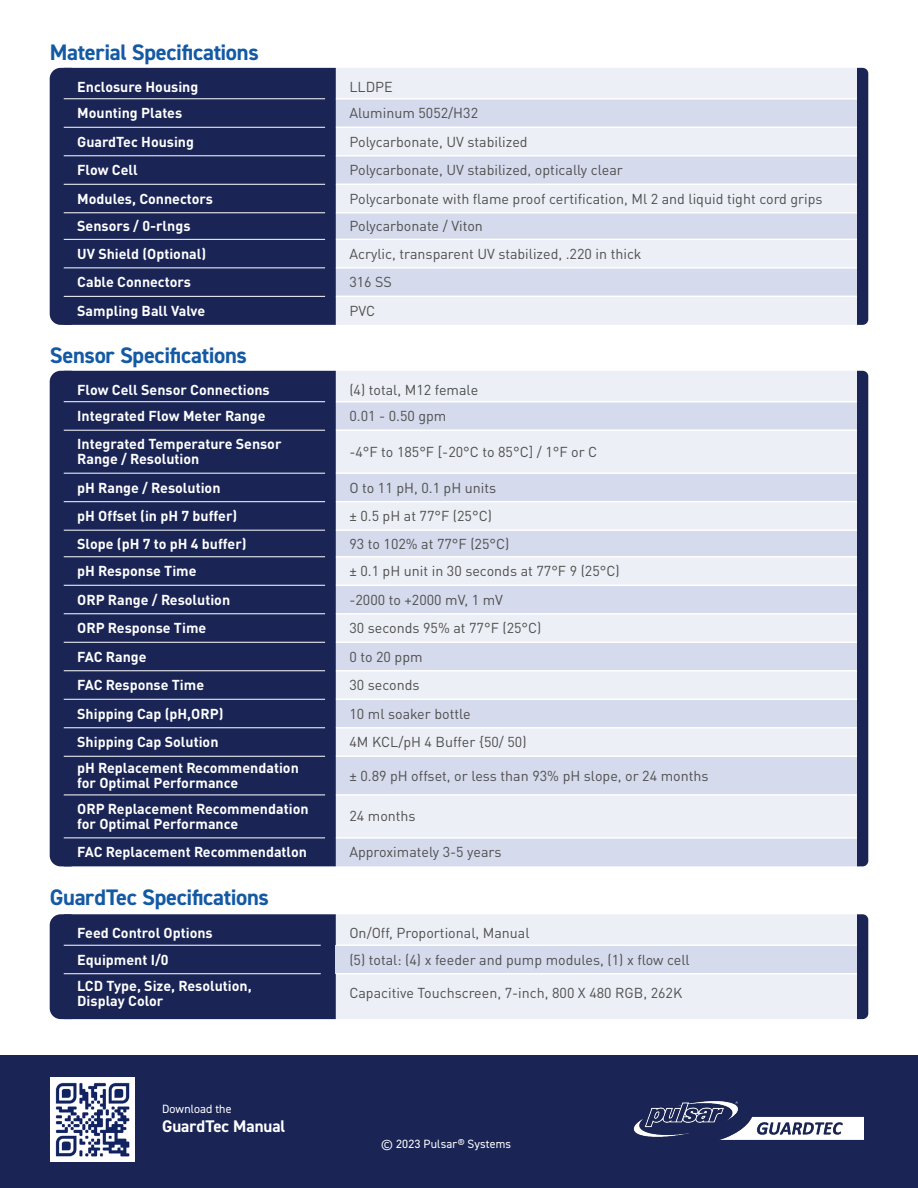
<style>
.page{position:relative;width:918px;height:1188px;background:#fff}
.page>*{position:absolute;margin:0;border:0;box-sizing:border-box;transform-origin:0 0}
.Table_TItle{font:700 22.5px "DIN2014";letter-spacing:-.015em;color:#1359a4}
.t1{font:700 16.8px "DIN2014";color:#fff}
.t2{font:14.25px "DIN Pro";color:#4f4f4f}
.t3{font:700 14.25px/15px "DIN Pro";color:#fff}
.t4{font:12px "DIN2014";letter-spacing:.01em;color:#fff}
</style>
<div class="page">
<div style="left:0;top:1055px;width:918px;height:133px;background:#1a2556"></div>
<img style="left:633px;top:1101px;width:231px;height:39px">
<div style="left:50px;top:1077px;width:85px;height:85px;background:#fff"></div>
<img style="left:55px;top:1082px;width:75px;height:75px">
<div style="left:50px;top:68px;width:14px;height:257px;background:#1a2556"></div>
<div style="left:50px;top:371px;width:14px;height:495px;background:#1a2556"></div>
<div style="left:857px;top:68px;width:11px;height:257px;background:#1a2556"></div>
<div style="left:857px;top:371px;width:11px;height:495px;background:#1a2556"></div>
<div style="left:64px;top:68px;width:272px;height:257px;background:#1a2556"></div>
<div style="left:336px;top:68px;width:521px;height:257px;background:#edeff6"></div>
<svg style="left:336px;top:100px;width:521px;height:196px;background:#dfe3f0"></svg>
<hr style="left:336px;top:98px;width:521px;height:2px;background:#fff">
<hr style="left:336px;top:127px;width:521px;height:1px;background:#fff">
<hr style="left:336px;top:155px;width:521px;height:2px;background:#fff">
<hr style="left:336px;top:184px;width:521px;height:1px;background:#fff">
<hr style="left:336px;top:212px;width:521px;height:2px;background:#fff">
<hr style="left:336px;top:239px;width:521px;height:1px;background:#fff">
<hr style="left:336px;top:267px;width:521px;height:2px;background:#fff">
<hr style="left:336px;top:296px;width:521px;height:1px;background:#fff">
<hr style="left:64px;top:98px;width:261px;height:1px;background:#fff">
<hr style="left:64px;top:127px;width:261px;height:1px;background:#fff">
<hr style="left:64px;top:155px;width:261px;height:1px;background:#fff">
<hr style="left:64px;top:184px;width:261px;height:1px;background:#fff">
<hr style="left:64px;top:212px;width:261px;height:1px;background:#fff">
<hr style="left:64px;top:239px;width:261px;height:1px;background:#fff">
<hr style="left:64px;top:267px;width:261px;height:1px;background:#fff">
<hr style="left:64px;top:296px;width:261px;height:1px;background:#fff">
<div style="left:64px;top:371px;width:272px;height:495px;background:#1a2556"></div>
<div style="left:336px;top:371px;width:521px;height:30px;background:#edeff6"></div>
<svg style="left:336px;top:402px;width:521px;height:464px;background:#e0e4f0"></svg>
<hr style="left:336px;top:429px;width:521px;height:2px;background:#fff">
<hr style="left:336px;top:472px;width:521px;height:2px;background:#fff">
<hr style="left:336px;top:501px;width:521px;height:1px;background:#fff">
<hr style="left:336px;top:529px;width:521px;height:2px;background:#fff">
<hr style="left:336px;top:556px;width:521px;height:2px;background:#fff">
<hr style="left:336px;top:585px;width:521px;height:1px;background:#fff">
<hr style="left:336px;top:613px;width:521px;height:2px;background:#fff">
<hr style="left:336px;top:642px;width:521px;height:1px;background:#fff">
<hr style="left:336px;top:670px;width:521px;height:2px;background:#fff">
<hr style="left:336px;top:699px;width:521px;height:1px;background:#fff">
<hr style="left:336px;top:727px;width:521px;height:2px;background:#fff">
<hr style="left:336px;top:756px;width:521px;height:1px;background:#fff">
<hr style="left:336px;top:794px;width:521px;height:2px;background:#fff">
<hr style="left:336px;top:837px;width:521px;height:2px;background:#fff">
<hr style="left:64px;top:401px;width:261px;height:1px;background:#fff">
<hr style="left:64px;top:430px;width:261px;height:1px;background:#fff">
<hr style="left:64px;top:473px;width:261px;height:1px;background:#fff">
<hr style="left:64px;top:501px;width:261px;height:1px;background:#fff">
<hr style="left:64px;top:530px;width:261px;height:1px;background:#fff">
<hr style="left:64px;top:556px;width:261px;height:1px;background:#fff">
<hr style="left:64px;top:585px;width:261px;height:1px;background:#fff">
<hr style="left:64px;top:613px;width:261px;height:1px;background:#fff">
<hr style="left:64px;top:642px;width:261px;height:1px;background:#fff">
<hr style="left:64px;top:670px;width:261px;height:1px;background:#fff">
<hr style="left:64px;top:699px;width:261px;height:1px;background:#fff">
<hr style="left:64px;top:727px;width:261px;height:1px;background:#fff">
<hr style="left:64px;top:756px;width:261px;height:1px;background:#fff">
<hr style="left:64px;top:795px;width:261px;height:1px;background:#fff">
<hr style="left:64px;top:838px;width:261px;height:1px;background:#fff">
<svg style="left:857px;top:914px;width:11px;height:105px"></svg>
<div style="left:50px;top:914px;width:286px;height:105px;background:#1a2556"></div>
<div style="left:336px;top:914px;width:521px;height:105px;background:#edeff6"></div>
<div style="left:336px;top:945px;width:521px;height:29px;background:#d5daec"></div>
<hr style="left:336px;top:944px;width:521px;height:2px;background:#fff">
<hr style="left:336px;top:973px;width:521px;height:1px;background:#fff">
<hr style="left:64px;top:945px;width:257px;height:1px;background:#fff">
<hr style="left:64px;top:973px;width:257px;height:1px;background:#fff">
<p class="Table_TItle" style="left:50px;top:38px;width:211px">Material Specifications</p>
<p class="t3" style="left:77px;top:77px;width:123px">Enclosure Housing</p>
<p class="t2" style="left:349px;top:75px;width:45px">LLDPE</p>
<p class="t3" style="left:77px;top:104px;width:107px">Mounting Plates</p>
<p class="t2" style="left:349px;top:102px;width:130px">Aluminum 5052/H32</p>
<p class="t3" style="left:77px;top:132px;width:118px">GuardTec Housing</p>
<p class="t2" style="left:349px;top:130px;width:180px">Polycarbonate, UV stabilized</p>
<p class="t3" style="left:77px;top:161px;width:62px">Flow Cell</p>
<p class="t2" style="left:349px;top:159px;width:275px">Polycarbonate, UV stabilized, optically clear</p>
<p class="t3" style="left:77px;top:189px;width:137px">Modules, Connectors</p>
<p class="t2" style="left:349px;top:187px;width:475px">Polycarbonate with flame proof certification, Ml 2 and liquid tight cord grips</p>
<p class="t3" style="left:77px;top:217px;width:115px">Sensors / 0-rlngs</p>
<p class="t2" style="left:349px;top:215px;width:135px">Polycarbonate / Viton</p>
<p class="t3" style="left:77px;top:244px;width:131px">UV Shield (Optional)</p>
<p class="t2" style="left:349px;top:242px;width:294px">Acrylic, transparent UV stabilized, .220 in thick</p>
<p class="t3" style="left:77px;top:273px;width:115px">Cable Connectors</p>
<p class="t2" style="left:349px;top:271px;width:44px">316 SS</p>
<p class="t3" style="left:77px;top:301px;width:130px">Sampling Ball Valve</p>
<p class="t2" style="left:349px;top:299px;width:27px">PVC</p>
<p class="Table_TItle" style="left:50px;top:341px;width:199px">Sensor Specifications</p>
<p class="t3" style="left:77px;top:380px;width:194px">Flow Cell Sensor Connections</p>
<p class="t2" style="left:349px;top:378px;width:130px">(4) total, M12 female</p>
<p class="t3" style="left:77px;top:407px;width:190px">Integrated Flow Meter Range</p>
<p class="t2" style="left:349px;top:405px;width:99px">0.01 - 0.50 gpm</p>
<p class="t3" style="left:77px;top:435px;width:206px">Integrated Temperature Sensor<br>Range / Resolution</p>
<p class="t2" style="left:349px;top:440px;width:249px">-4°F to 185°F [-20°C to 85°C] / 1°F or C</p>
<p class="t3" style="left:77px;top:478px;width:145px">pH Range / Resolution</p>
<p class="t2" style="left:349px;top:476px;width:148px">O to 11 pH, 0.1 pH units</p>
<p class="t3" style="left:77px;top:507px;width:162px">pH Offset (in pH 7 buffer)</p>
<p class="t2" style="left:349px;top:505px;width:144px">± 0.5 pH at 77°F (25°C)</p>
<p class="t3" style="left:77px;top:534px;width:171px">Slope (pH 7 to pH 4 buffer)</p>
<p class="t2" style="left:349px;top:532px;width:162px">93 to 102% at 77°F (25°C)</p>
<p class="t3" style="left:77px;top:562px;width:121px">pH Response Time</p>
<p class="t2" style="left:349px;top:560px;width:272px">± 0.1 pH unit in 30 seconds at 77°F 9 (25°C)</p>
<p class="t3" style="left:77px;top:590px;width:154px">ORP Range / Resolution</p>
<p class="t2" style="left:349px;top:588px;width:155px">-2000 to +2000 mV, 1 mV</p>
<p class="t3" style="left:77px;top:619px;width:131px">ORP Response Time</p>
<p class="t2" style="left:349px;top:617px;width:194px">30 seconds 95% at 77°F (25°C)</p>
<p class="t3" style="left:77px;top:647px;width:71px">FAC Range</p>
<p class="t2" style="left:349px;top:645px;width:75px">0 to 20 ppm</p>
<p class="t3" style="left:77px;top:676px;width:128px">FAC Response Time</p>
<p class="t2" style="left:349px;top:674px;width:72px">30 seconds</p>
<p class="t3" style="left:77px;top:704px;width:148px">Shipping Cap (pH,ORP)</p>
<p class="t2" style="left:349px;top:702px;width:123px">10 ml soaker bottle</p>
<p class="t3" style="left:77px;top:733px;width:143px">Shipping Cap Solution</p>
<p class="t2" style="left:349px;top:731px;width:179px">4M KCL/pH 4 Buffer {50/ 50)</p>
<p class="t3" style="left:77px;top:759px;width:223px">pH Replacement Recommendation for Optimal Performance</p>
<p class="t2" style="left:349px;top:764px;width:361px">± 0.89 pH offset, or less than 93% pH slope, or 24 months</p>
<p class="t3" style="left:77px;top:800px;width:233px">ORP Replacement Recommendation for Optimal Performance</p>
<p class="t2" style="left:349px;top:805px;width:68px">24 months</p>
<p class="t3" style="left:77px;top:843px;width:231px">FAC Replacement Recommendatlon</p>
<p class="t2" style="left:349px;top:841px;width:154px">Approximately 3-5 years</p>
<p class="Table_TItle" style="left:50px;top:883px;width:221px">GuardTec Specifications</p>
<p class="t3" style="left:77px;top:924px;width:137px">Feed Control Options</p>
<p class="t2" style="left:349px;top:922px;width:182px">On/Off, Proportional, Manual</p>
<p class="t3" style="left:77px;top:950px;width:93px">Equipment I/0</p>
<p class="t2" style="left:349px;top:948px;width:342px">(5) total: (4) x feeder and pump modules, (1) x flow cell</p>
<p class="t3" style="left:77px;top:976px;width:176px">LCD Type, Size, Resolution,<br>Display Color</p>
<p class="t2" style="left:349px;top:982px;width:334px">Capacitive Touchscreen, 7-inch, 800 X 480 RGB, 262K</p>
<p class="t4" style="left:162px;top:1101px;width:71px">Download the</p>
<p class="t1" style="left:162px;top:1115px;width:125px">GuardTec Manual</p>
<p class="t4" style="left:381px;top:1136px;width:131px">© 2023 Pulsar® Systems</p>
</div>
